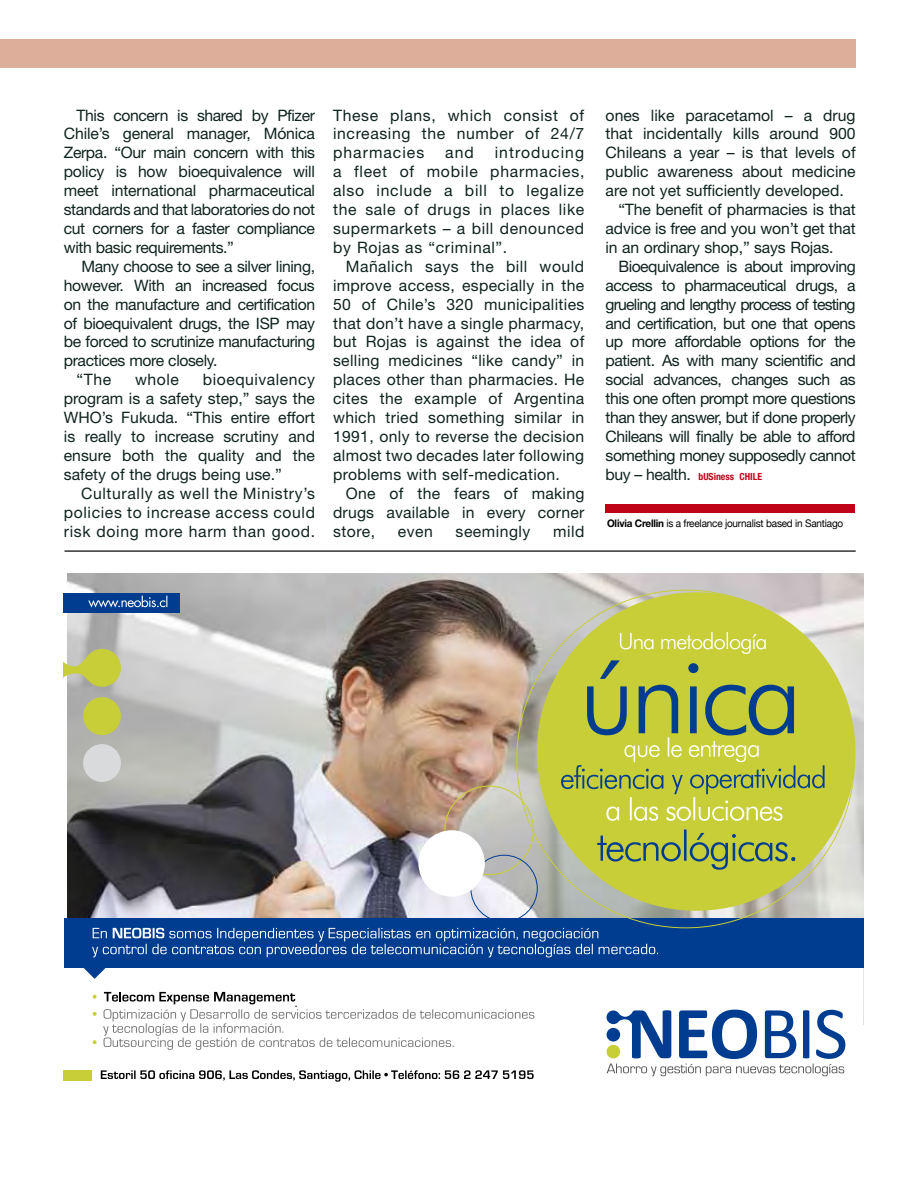
<style>
.page{position:relative;width:919px;height:1187px;background:#fff}
.page>*{position:absolute;margin:0;border:0;box-sizing:border-box;transform-origin:0 0}
.t1{font:15.75px/18.9px "Helvetica Neue";letter-spacing:-.01em;color:#0f231f;text-align:justify}
.t2{font:15.75px "Helvetica Neue";letter-spacing:-.03em;color:#0f231f}
.t3{font:15.75px "Helvetica Neue";letter-spacing:-.05em;color:#0f231f}
.t4{font:14.25px "Eurostile";color:#000}
.t5{font:10.5px "Helvetica Neue";letter-spacing:-.02em;color:#000;scale:.95 1}
.t6{font:700 condensed 9.75px "Helvetica Neue";color:#c00418}
.s1{font-weight:400;font-stretch:normal;font-size:15.75px;color:#0f231f}
.s2{font-weight:700}
</style>
<div class="page">
<div style="left:605px;top:504px;width:250px;height:9px;background:#c00418"></div>
<div style="left:0;top:39px;width:855px;height:29px;background:#ddae9a"></div>
<hr style="left:64px;top:550px;width:791px;height:1px;background:#000">
<img style="left:67px;top:573px;width:796px;height:345px">
<svg style="left:64px;top:967px;width:799px;height:115px"></svg>
<div style="left:64px;top:918px;width:799px;height:49px;background:#003d90"></div>
<svg style="left:83px;top:967px;width:23px;height:11px"></svg>
<div style="left:64px;top:593px;width:116px;height:19px;background:#003d90"></div>
<svg style="left:92px;top:927px;width:566px;height:30px"></svg>
<svg style="left:606px;top:1009px;width:239px;height:67px"></svg>
<div style="left:83px;top:697px;width:38px;height:38px;background:#c8ce38;border-radius:50%"></div>
<div style="left:83px;top:744px;width:38px;height:37px;background:#d9dadb;border-radius:50%"></div>
<svg style="left:64px;top:629px;width:57px;height:85px;background:#bec189"></svg>
<svg style="left:88px;top:595px;width:79px;height:12px"></svg>
<div style="left:470px;top:854px;width:67px;height:67px;border:1px solid #003d90;border-radius:50%"></div>
<div style="left:418px;top:830px;width:67px;height:66px;background:#fff;border-radius:50%"></div>
<div style="left:537px;top:592px;width:318px;height:318px;background:#c8ce38;border-radius:50%"></div>
<svg style="left:597px;top:829px;width:198px;height:40px"></svg>
<svg style="left:561px;top:660px;width:263px;height:160px"></svg>
<svg style="left:620px;top:632px;width:145px;height:22px"></svg>
<svg style="left:93px;top:1040px;width:4px;height:3px"></svg>
<svg style="left:93px;top:1011px;width:4px;height:4px"></svg>
<svg style="left:93px;top:994px;width:4px;height:4px"></svg>
<svg style="left:103px;top:991px;width:431px;height:58px"></svg>
<svg style="left:101px;top:1070px;width:432px;height:11px"></svg>
<div style="left:64px;top:1069px;width:28px;height:11px;background:#c8ce38"></div>
<p class="t1" style="left:64px;top:105px;width:253px;text-indent:13px">This concern is shared by Pfizer Chile’s general manager, Mónica Zerpa. “Our main concern with this policy is how bioequivalence will meet international pharmaceutical standards and that laboratories do not cut corners for a faster compliance with basic requirements.”</p>
<p class="t1" style="left:64px;top:256px;width:253px;text-indent:18px">Many choose to see a silver lining, however. With an increased focus on the manufacture and certification of bioequivalent drugs, the ISP</p>
<p class="t1" style="left:286px;top:313px;width:30px">may</p>
<p class="t1" style="left:64px;top:332px;width:253px">be forced to scrutinize manufacturing</p>
<p class="t1" style="left:64px;top:351px;width:155px">practices more closely.</p>
<p class="t1" style="left:77px;top:370px;width:36px">“The</p>
<p class="t1" style="left:135px;top:370px;width:45px">whole</p>
<p class="t1" style="left:64px;top:370px;width:253px;text-indent:139px">bioequivalency program is a safety step,” says the WHO’s Fukuda. “This entire effort is really to increase scrutiny and ensure both the quality and the safety of the drugs being use.”</p>
<p class="t1" style="left:64px;top:483px;width:253px;text-indent:17px">Culturally as well the M inistry’s policies to increase access could risk doing more harm than good.</p>
<p class="t1" style="left:333px;top:105px;width:253px">These plans, which consist of increasing the number of 24/7 pharmacies</p>
<p class="t1" style="left:333px;top:143px;width:253px;text-indent:162px">introducing a fleet of mobile pharmacies, also include a bill to legalize the sale of drugs in places like supermarkets – a bill denounced by Rojas as “criminal”.</p>
<p class="t1" style="left:333px;top:256px;width:253px;text-indent:13px">Mañalich says the bill would improve access, especially in the 50 of Chile’s 320 municipalities that don’t have a single pharmacy, but Rojas is against the idea of selling medicines “like candy” in places other than pharmacies. He cites the example of Argentina which tried something similar in 1991, only to reverse the decision almost two decades later following problems with self-medication.</p>
<p class="t1" style="left:333px;top:483px;width:253px;text-indent:13px">One of the fears of making drugs available in every corner store,</p>
<p class="t1" style="left:445px;top:143px;width:30px">and</p>
<p class="t1" style="left:398px;top:521px;width:37px">even</p>
<p class="t1" style="left:455px;top:521px;width:76px">seemingly</p>
<p class="t1" style="left:553px;top:521px;width:33px">mild</p>
<p class="t1" style="left:605px;top:105px;width:251px">ones like paracetamol – a drug</p>
<p class="t1" style="left:605px;top:124px;width:251px">that incidentally kills around 900</p>
<p class="t1" style="left:605px;top:143px;width:251px">Chileans a year – is that levels of</p>
<p class="t1" style="left:605px;top:162px;width:251px">public awareness about medicine</p>
<p class="t1" style="left:605px;top:181px;width:240px">are not yet sufficiently developed.</p>
<p class="t1" style="left:618px;top:200px;width:239px">“The benefit of pharmacies is that</p>
<p class="t1" style="left:605px;top:219px;width:251px">advice is free and you won’t get that</p>
<p class="t1" style="left:605px;top:237px;width:229px">in an ordinary shop,” says Rojas.</p>
<p class="t2" style="left:618px;top:257px;width:239px">Bioequivalence is about improving</p>
<p class="t2" style="left:605px;top:276px;width:251px">access to pharmaceutical drugs, a</p>
<p class="t3" style="left:605px;top:294px;width:251px">grueling and lengthy process of testing</p>
<p class="t2" style="left:605px;top:313px;width:251px">and certification, but one that opens</p>
<p class="t2" style="left:605px;top:332px;width:251px">up more affordable options for the</p>
<p class="t2" style="left:605px;top:351px;width:251px">patient. As with many scientific and</p>
<p class="t1" style="left:605px;top:370px;width:251px">social advances, changes such as</p>
<p class="t2" style="left:605px;top:389px;width:251px">this one often prompt more questions</p>
<p class="t2" style="left:605px;top:408px;width:251px">than they answer, but if done properly</p>
<p class="t2" style="left:605px;top:427px;width:251px">Chileans will finally be able to afford</p>
<p class="t1" style="left:605px;top:445px;width:251px">something money supposedly cannot</p>
<p class="t6" style="left:605px;top:470px;width:158px"><span class="s1">buy – health.</span> bUSiness chile</p>
<p class="t5" style="left:607px;top:517px;width:250px"><span class="s2">Olivia Crellin</span> is a freelance journalist based in Santiago</p>
<p class="t4" style="left:294px;top:994px;width:4px">.</p>
</div>
